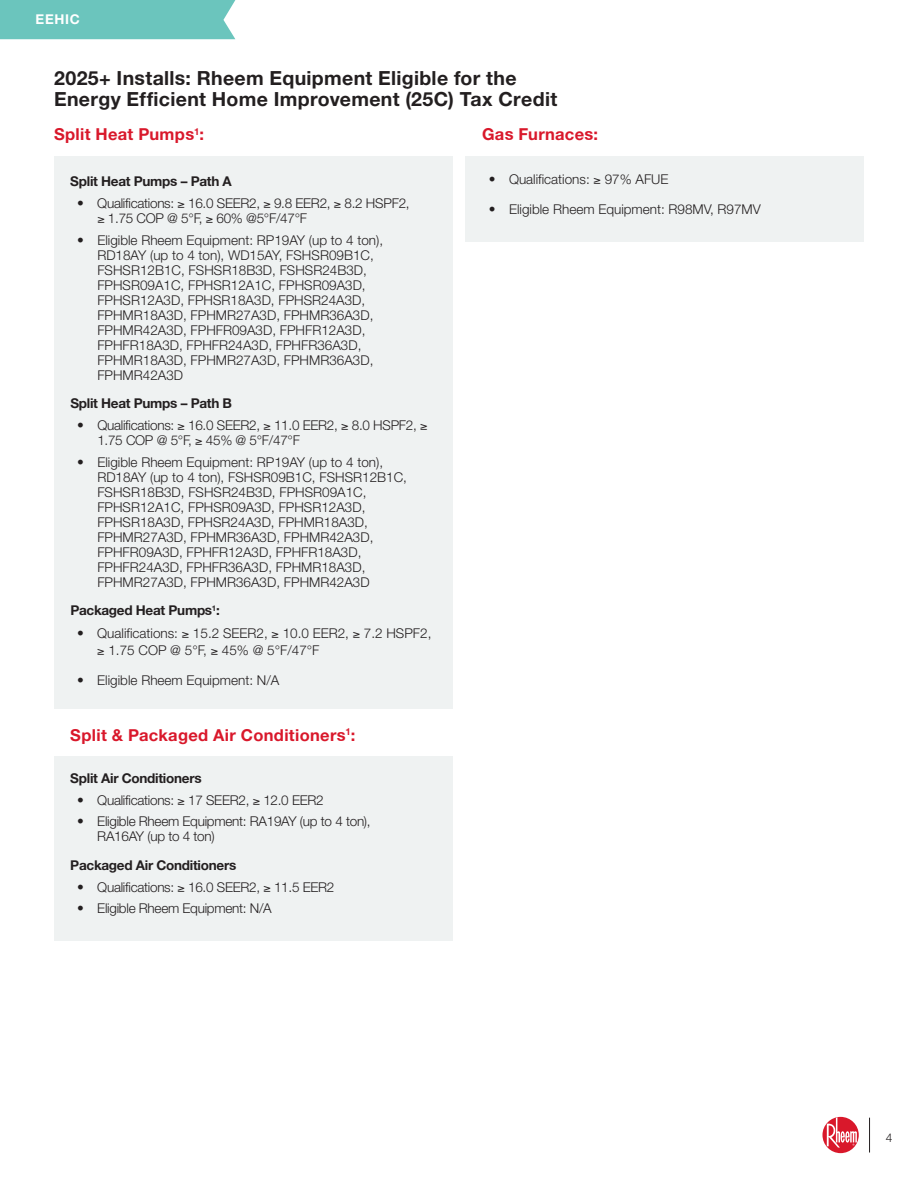
<style>
.page{position:relative;width:918px;height:1188px;background:#fff}
.page>*{position:absolute;margin:0;border:0;box-sizing:border-box;transform-origin:0 0}
.t1{font:700 19.5px/21px "Rheem Sans";letter-spacing:.015em;color:#231f20}
.t2{font:700 16.5px "Rheem Sans";letter-spacing:.02em;color:#d9182b}
.t3{font:300 13.5px/15px "Rheem Sans";color:#231f20}
.t4{font:300 13.5px/15px "Rheem Sans";letter-spacing:-.02em;color:#231f20}
.t5{font:700 13.5px "Rheem Sans";letter-spacing:-.02em;color:#231f20}
.t6{font:700 13.5px "Rheem Sans";letter-spacing:.05em;color:#fff}
.t7{font:300 12px "Rheem Sans";color:#231f20}
</style>
<div class="page">
<hr style="left:869px;top:1118px;width:1px;height:35px;background:#231f20">
<svg style="left:822px;top:1117px;width:37px;height:36px"></svg>
<svg style="left:827px;top:1117px;width:30px;height:31px"></svg>
<div style="left:466px;top:156px;width:398px;height:85px;background:#eff2f2"></div>
<div style="left:0;top:0;width:235px;height:39px;background:#6bc5bd"></div>
<div style="left:54px;top:156px;width:398px;height:553px;background:#eff2f2"></div>
<div style="left:54px;top:756px;width:398px;height:185px;background:#eff2f2"></div>
<p class="t6" style="left:36px;top:11px;width:46px">EEHIC</p>
<h1 class="t1" style="left:54px;top:67px;width:505px">2025+ Installs: Rheem Equipment Eligible for the<br>Energy Efficient Home Improvement (25C) Tax Credit</h1>
<p class="t2" style="left:54px;top:124px;width:151px">Split Heat Pumps<sup>1</sup>:</p>
<p class="t5" style="left:70px;top:173px;width:163px">Split Heat Pumps – Path A</p>
<p class="t4" style="left:97px;top:196px;width:314px;text-indent:-20px">• Qualifications: ≥ 16.0 SEER2, ≥ 9.8 EER2, ≥ 8.2 HSPF2, ≥ 1.75 COP @ 5°F, ≥ 60% @5°F/47°F</p>
<p class="t3" style="left:97px;top:233px;width:287px;text-indent:-20px">• Eligible Rheem Equipment: RP19AY (up to 4 ton), RD18AY (up to 4 ton), WD15AY, FSHSR09B1C, FSHSR12B1C, FSHSR18B3D, FSHSR24B3D, FPHSR09A1C, FPHSR12A1C, FPHSR09A3D, FPHSR12A3D, FPHSR18A3D, FPHSR24A3D, FPHMR18A3D, FPHMR27A3D, FPHMR36A3D, FPHMR42A3D, FPHFR09A3D, FPHFR12A3D, FPHFR18A3D, FPHFR24A3D, FPHFR36A3D, FPHMR18A3D, FPHMR27A3D, FPHMR36A3D, FPHMR42A3D</p>
<p class="t5" style="left:70px;top:395px;width:163px">Split Heat Pumps – Path B</p>
<p class="t4" style="left:97px;top:418px;width:332px;text-indent:-20px">• Qualifications: ≥ 16.0 SEER2, ≥ 11.0 EER2, ≥ 8.0 HSPF2, ≥<br>1.75 COP @ 5°F, ≥ 45% @ 5°F/47°F</p>
<p class="t3" style="left:97px;top:455px;width:311px;text-indent:-20px">• Eligible Rheem Equipment: RP19AY (up to 4 ton), RD18AY (up to 4 ton), FSHSR09B1C, FSHSR12B1C, FSHSR18B3D, FSHSR24B3D, FPHSR09A1C, FPHSR12A1C, FPHSR09A3D, FPHSR12A3D, FPHSR18A3D, FPHSR24A3D, FPHMR18A3D, FPHMR27A3D, FPHMR36A3D, FPHMR42A3D, FPHFR09A3D, FPHFR12A3D, FPHFR18A3D, FPHFR24A3D, FPHFR36A3D, FPHMR18A3D, FPHMR27A3D, FPHMR36A3D, FPHMR42A3D</p>
<p class="t5" style="left:70px;top:602px;width:151px">Packaged Heat Pumps<sup>1</sup>:</p>
<p class="t3" style="left:97px;top:626px;width:336px;line-height:16.5px;text-indent:-20px">• Qualifications: ≥ 15.2 SEER2, ≥ 10.0 EER2, ≥ 7.2 HSPF2, ≥ 1.75 COP @ 5°F, ≥ 45% @ 5°F/47°F</p>
<p class="t3" style="left:77px;top:673px;width:204px">• Eligible Rheem Equipment: N/A</p>
<p class="t2" style="left:482px;top:124px;width:118px">Gas Furnaces:</p>
<p class="t3" style="left:489px;top:172px;width:181px">• Qualifications: ≥ 97% AFUE</p>
<p class="t3" style="left:489px;top:202px;width:274px">• Eligible Rheem Equipment: R98MV, R97MV</p>
<p class="t2" style="left:70px;top:724px;width:287px">Split &amp; Packaged Air Conditioners<sup>1</sup>:</p>
<p class="t5" style="left:70px;top:769px;width:133px">Split Air Conditioners</p>
<p class="t4" style="left:77px;top:793px;width:248px">• Qualifications: ≥ 17 SEER2, ≥ 12.0 EER2</p>
<p class="t4" style="left:97px;top:815px;width:275px;text-indent:-20px">• Eligible Rheem Equipment: RA19AY (up to 4 ton),<br>RA16AY (up to 4 ton)</p>
<p class="t5" style="left:70px;top:856px;width:167px">Packaged Air Conditioners</p>
<p class="t4" style="left:77px;top:880px;width:259px">• Qualifications: ≥ 16.0 SEER2, ≥ 11.5 EER2</p>
<p class="t4" style="left:77px;top:902px;width:196px">• Eligible Rheem Equipment: N/A</p>
<p class="t7" style="left:886px;top:1130px;width:8px">4</p>
</div>
